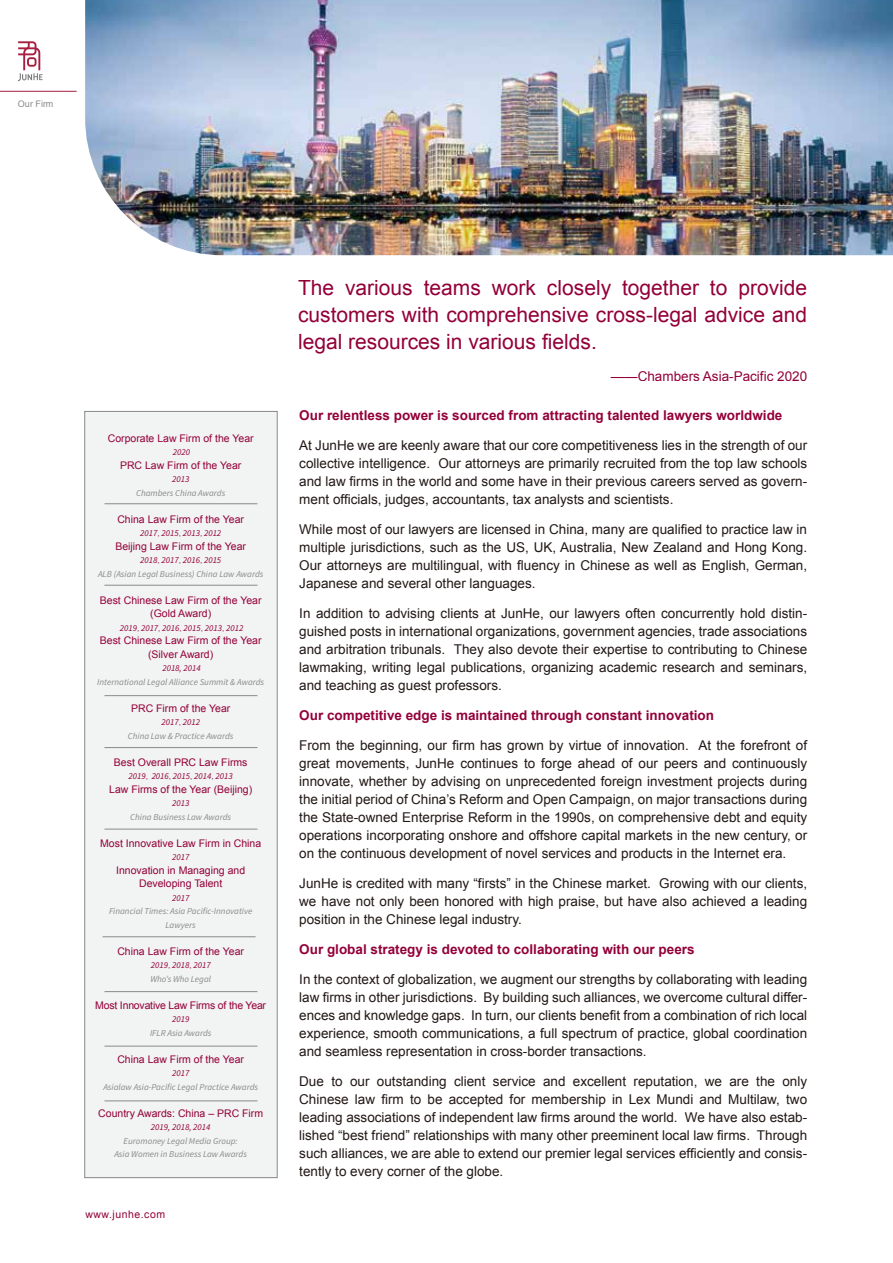
<style>
.page{position:relative;width:893px;height:1263px;background:#fff}
.page>*{position:absolute;margin:0;border:0;box-sizing:border-box;transform-origin:0 0}
.t1{font:21px/27px "Arial";color:#930038;text-align:justify}
.t2{font:13.5px/18px "Arial";color:#221815;text-align:justify}
.t3{font:700 13.5px "Arial";color:#930038}
.t4{font:13.5px "Arial";color:#930038}
.t5{font:10.5px/13.5px "Arial";color:#930038;text-align:center}
.t6{font:10.5px "Arial";letter-spacing:-.02em;color:#930038}
.t7{font:10.5px "Arial";letter-spacing:.05em;color:#930038}
.t8{font:italic 9px/13.5px "Source Sans Pro";color:#898989;text-align:center}
.t9{font:italic 9px "Source Sans Pro";color:#930038}
.t10{font:9px "Arial";color:#898989}
.s1{font-family:"Adobe Song Std";font-weight:300;font-style:normal}
.s2{color:#930038}
.s3{font-family:"Adobe Song Std";font-weight:300;font-style:normal;color:#930038}
</style>
<div class="page">
<img style="left:85px;top:0;width:808px;height:255px">
<div style="left:85px;top:412px;width:192px;height:766px;background:#f2f3f3"></div>
<hr style="left:104px;top:503px;width:153px;height:1px;background:#898989">
<hr style="left:104px;top:585px;width:153px;height:1px;background:#898989">
<hr style="left:104px;top:695px;width:153px;height:1px;background:#898989">
<hr style="left:104px;top:747px;width:153px;height:1px;background:#898989">
<hr style="left:104px;top:829px;width:153px;height:1px;background:#898989">
<hr style="left:104px;top:1046px;width:153px;height:1px;background:#898989">
<hr style="left:104px;top:991px;width:153px;height:1px;background:#898989">
<hr style="left:104px;top:1100px;width:153px;height:1px;background:#898989">
<hr style="left:0;top:91px;width:77px;height:1px;background:#a71e41">
<svg style="left:18px;top:41px;width:25px;height:40px"></svg>
<hr style="left:103px;top:936px;width:153px;height:1px;background:#898989">
<p class="t10" style="left:18px;top:98px;width:37px">Our Firm</p>
<p class="t5" style="left:108px;top:431px;width:147px">Corporate Law Firm of the Year</p>
<p class="t9" style="left:173px;top:446px;width:19px">2020</p>
<p class="t5" style="left:120px;top:458px;width:123px">PRC Law Firm of the Year</p>
<p class="t9" style="left:172px;top:473px;width:19px">2013</p>
<p class="t8" style="left:136px;top:486px;width:91px">Chambers China Awards</p>
<p class="t5" style="left:117px;top:512px;width:128px">China Law Firm of the Year</p>
<p class="t9" style="left:140px;top:527px;width:83px">2017<span class="s1">,</span> 2015<span class="s1">,</span> 2013<span class="s1">,</span> 2012</p>
<p class="t5" style="left:115px;top:539px;width:132px">Beijing Law Firm of the Year</p>
<p class="t8" style="left:98px;top:553px;width:167px"><span class="s2">2018</span><span class="s3">,</span> <span class="s2">2017</span><span class="s3">,</span> <span class="s2">2016</span><span class="s3">,</span> <span class="s2">2015<br></span>ALB (Asian Legal Business) China Law Awards</p>
<p class="t5" style="left:100px;top:593px;width:163px">Best Chinese Law Firm of the Year (Gold Award)</p>
<p class="t9" style="left:120px;top:622px;width:125px">2019<span class="s1">,</span> 2017<span class="s1">,</span> 2016<span class="s1">,</span> 2015<span class="s1">,</span> 2013<span class="s1">,</span> 2012</p>
<p class="t5" style="left:100px;top:634px;width:163px">Best Chinese Law Firm of the Year (Silver Award)</p>
<p class="t9" style="left:162px;top:662px;width:40px">2018, 2014</p>
<p class="t8" style="left:97px;top:675px;width:169px">International Legal Alliance Summit &amp; Awards</p>
<p class="t5" style="left:131px;top:701px;width:101px">PRC Firm of the Year</p>
<p class="t8" style="left:128px;top:715px;width:107px"><span class="s2">2017</span><span class="s3">,</span> <span class="s2">2012<br></span>China Law &amp; Practice Awards</p>
<p class="t5" style="left:114px;top:755px;width:135px">Best Overall PRC Law Firms</p>
<p class="t9" style="left:129px;top:770px;width:106px">2019<span class="s1">,</span> 2016<span class="s1">,</span> 2015<span class="s1">,</span> 2014<span class="s1">,</span> 2013</p>
<p class="t5" style="left:109px;top:782px;width:144px">Law Firms of the Year (Beijing)</p>
<p class="t9" style="left:172px;top:797px;width:19px">2013</p>
<p class="t8" style="left:130px;top:810px;width:102px">China Business Law Awards</p>
<p class="t5" style="left:100px;top:836px;width:163px">Most Innovative Law Firm in China</p>
<p class="t9" style="left:172px;top:851px;width:19px">2017</p>
<p class="t5" style="left:116px;top:863px;width:130px">Innovation in Managing and<br>Developing Talent</p>
<p class="t9" style="left:172px;top:892px;width:19px">2017</p>
<p class="t8" style="left:109px;top:904px;width:145px">Financial Times: Asia Pacific-Innovative<br>Lawyers</p>
<p class="t5" style="left:117px;top:944px;width:128px">China Law Firm of the Year</p>
<p class="t8" style="left:150px;top:958px;width:62px;text-align:left"><span class="s2">2019</span><span class="s3">,</span> <span class="s2">2018</span><span class="s3">,</span> <span class="s2">2017<br></span>Who’s Who Legal</p>
<p class="t6" style="left:95px;top:998px;width:172px">Most Innovative Law Firms of the Year</p>
<p class="t9" style="left:172px;top:1013px;width:19px">2019</p>
<p class="t8" style="left:150px;top:1026px;width:63px">IFLR Asia Awards</p>
<p class="t5" style="left:117px;top:1052px;width:128px">China Law Firm of the Year</p>
<p class="t9" style="left:172px;top:1067px;width:19px">2017</p>
<p class="t8" style="left:103px;top:1080px;width:156px">Asialaw Asia-Pacific Legal Practice Awards</p>
<p class="t5" style="left:98px;top:1106px;width:166px">Country Awards: China – PRC Firm</p>
<p class="t9" style="left:151px;top:1121px;width:61px">2019, 2018, 2014</p>
<p class="t8" style="left:114px;top:1134px;width:134px">Euromoney Legal Media Group:<br>Asia Women in Business Law Awards</p>
<p class="t7" style="left:85px;top:1207px;width:81px">www.junhe.com</p>
<h1 class="t1" style="left:298px;top:275px;width:511px">The various teams work closely together to provide customers with comprehensive cross-legal advice and legal resources in various fields.</h1>
<p class="t4" style="left:611px;top:367px;width:198px">——Chambers Asia-Pacific 2020</p>
<p class="t3" style="left:299px;top:406px;width:485px">Our relentless power is sourced from attracting talented lawyers worldwide</p>
<p class="t2" style="left:299px;top:436px;width:509px">At JunHe we are keenly aware that our core competitiveness lies in the strength of our collective intelligence. Our attorneys are primarily recruited from the top law schools and law firms in the world and some have in their previous careers served as govern&shy;ment officials, judges, accountants, tax analysts and scientists.</p>
<p class="t2" style="left:299px;top:520px;width:509px">While most of our lawyers are licensed in China, many are qualified to practice law in multiple jurisdictions, such as the US, UK, Australia, New Zealand and Hong Kong.<br>Our attorneys are multilingual, with fluency in Chinese as well as English, German, Japanese and several other languages.</p>
<p class="t2" style="left:299px;top:604px;width:509px">In addition to advising clients at JunHe, our lawyers often concurrently hold distin&shy;guished posts in international organizations, government agencies, trade associations and arbitration tribunals. They also devote their expertise to contributing to Chinese lawmaking, writing legal publications, organizing academic research and seminars, and teaching as guest professors.</p>
<p class="t3" style="left:299px;top:706px;width:416px">Our competitive edge is maintained through constant innovation</p>
<p class="t2" style="left:299px;top:736px;width:509px">From the beginning, our firm has grown by virtue of innovation. At the forefront of great movements, JunHe continues to forge ahead of our peers and continuously innovate, whether by advising on unprecedented foreign investment projects during the initial period of China’s Reform and Open Campaign, on major transactions during the State-owned Enterprise Reform in the 1990s, on comprehensive debt and equity operations incorporating onshore and offshore capital markets in the new century, or on the continuous development of novel services and products in the Internet era.</p>
<p class="t2" style="left:299px;top:874px;width:509px">JunHe is credited with many “firsts” in the Chinese market. Growing with our clients, we have not only been honored with high praise, but have also achieved a leading position in the Chinese legal industry.</p>
<p class="t3" style="left:299px;top:940px;width:397px">Our global strategy is devoted to collaborating with our peers</p>
<p class="t2" style="left:299px;top:970px;width:509px">In the context of globalization, we augment our strengths by collaborating with leading law firms in other jurisdictions. By building such alliances, we overcome cultural differ&shy;ences and knowledge gaps. In turn, our clients benefit from a combination of rich local experience, smooth communications, a full spectrum of practice, global coordination and seamless representation in cross-border transactions.</p>
<p class="t2" style="left:299px;top:1072px;width:509px">Due to our outstanding client service and excellent reputation, we are the only Chinese law firm to be accepted for membership in Lex Mundi and Multilaw, two leading associations of independent law firms around the world. We have also estab&shy;lished “best friend” relationships with many other preeminent local law firms. Through such alliances, we are able to extend our premier legal services efficiently and consis&shy;tently to every corner of the globe.</p>
</div>
